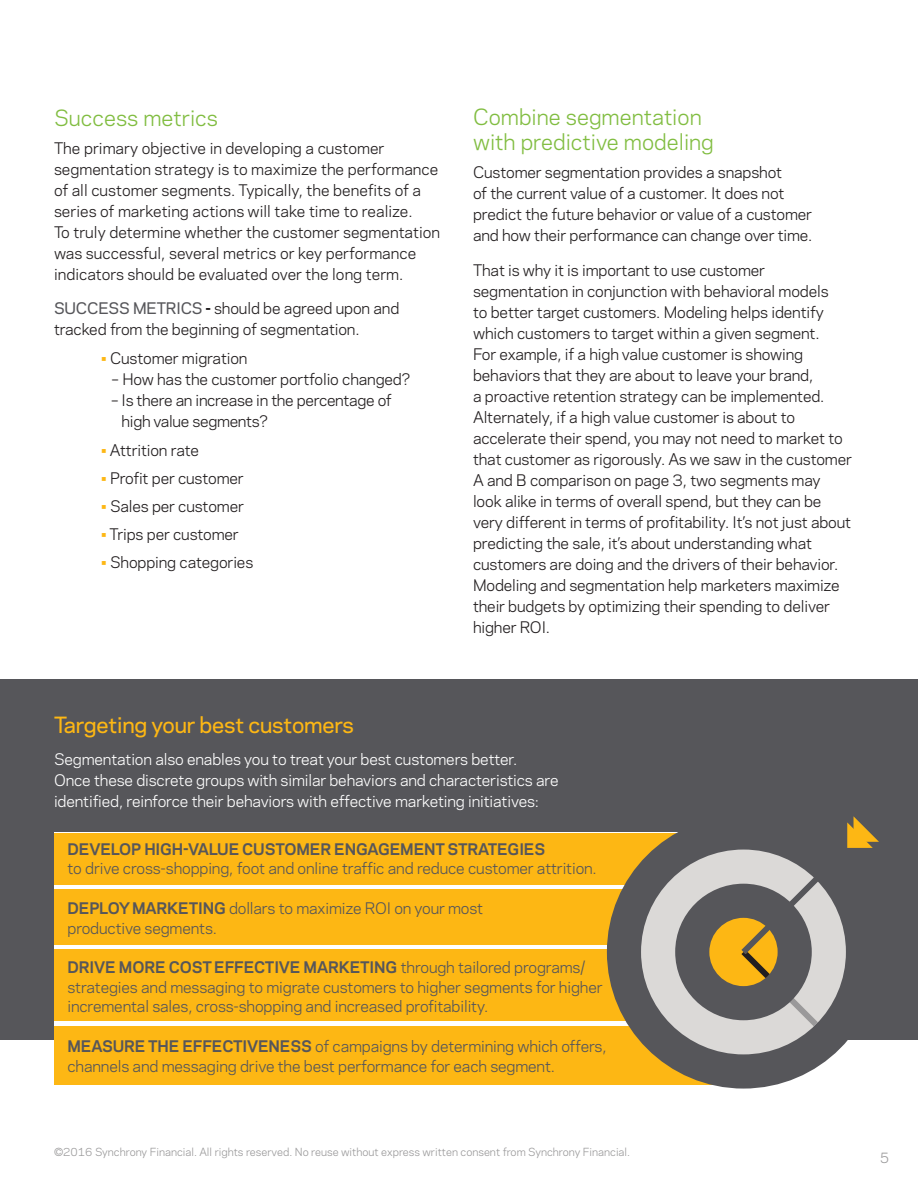
<style>
.page{position:relative;width:918px;height:1188px;background:#fff}
.page>*{position:absolute;margin:0;border:0;box-sizing:border-box;transform-origin:0 0}
.t1{font:21px/25.5px "Polaris";color:#81bd41}
.t2{font:500 21px "Polaris";letter-spacing:-.01em;color:#fdb714}
.t3{font:15px/21px "Polaris";letter-spacing:-.01em;color:#231f20}
.t4{font:15px/19.5px "Polaris";letter-spacing:-.01em;color:#56565a}
.t5{font:15px/21px "Polaris";letter-spacing:-.01em;color:#fff}
.t6{font:13.5px "Polaris";color:#9a999a}
.t7{font:10.5px "Polaris";color:#9a999a}
.s1{font-weight:500;color:#56565a}
.s2{font-weight:700}
.s3{color:#fdb714}
</style>
<div class="page">
<div style="left:0;top:679px;width:918px;height:361px;background:#56565a"></div>
<div style="left:54px;top:833px;width:662px;height:230px;background:#fff"></div>
<div style="left:54px;top:1026px;width:675px;height:58px;background:#fdb714"></div>
<div style="left:54px;top:949px;width:675px;height:72px;background:#fdb714"></div>
<div style="left:54px;top:890px;width:675px;height:55px;background:#fdb714"></div>
<div style="left:54px;top:833px;width:675px;height:52px;background:#fdb714"></div>
<div style="left:607px;top:815px;width:273px;height:274px;background:#56565a;border-radius:50%"></div>
<div style="left:641px;top:850px;width:205px;height:204px;background:#dbd9d7;border-radius:50%"></div>
<div style="left:675px;top:884px;width:137px;height:136px;background:#56565a;border-radius:50%"></div>
<div style="left:709px;top:918px;width:69px;height:68px;background:#fdb714;border-radius:50%"></div>
<svg style="left:741px;top:816px;width:138px;height:234px"></svg>
<p class="t1" style="left:54px;top:104px;width:165px">Success metrics</p>
<p class="t3" style="left:54px;top:137px;width:388px">The primary objective in developing a customer segmentation strategy is to maximize the performance of all customer segments. Typically, the benefits of a series of marketing actions will take time to realize.<br>To truly determine whether the customer segmentation was successful, several metrics or key performance indicators should be evaluated over the long term.</p>
<p class="t3" style="left:54px;top:297px;width:347px"><span class="s1">SUCCESS METRICS</span> <span class="s2">-</span> should be agreed upon and tracked from the beginning of segmentation.</p>
<p class="t3" style="left:101px;top:347px;width:148px"><span class="s3">•</span> Customer migration</p>
<p class="t3" style="left:112px;top:368px;width:300px">– How has the customer portfolio changed?</p>
<p class="t3" style="left:122px;top:389px;width:271px;text-indent:-10px">– Is there an increase in the percentage of high value segments?</p>
<p class="t3" style="left:101px;top:439px;width:99px"><span class="s3">•</span> Attrition rate</p>
<p class="t3" style="left:101px;top:467px;width:144px"><span class="s3">•</span> Profit per customer</p>
<p class="t3" style="left:101px;top:495px;width:144px"><span class="s3">•</span> Sales per customer</p>
<p class="t3" style="left:101px;top:523px;width:139px"><span class="s3">•</span> Trips per customer</p>
<p class="t3" style="left:101px;top:551px;width:154px"><span class="s3">•</span> Shopping categories</p>
<p class="t1" style="left:473px;top:103px;width:242px">Combine segmentation with predictive modeling</p>
<p class="t3" style="left:473px;top:161px;width:341px">Customer segmentation provides a snapshot<br>of the current value of a customer. It does not predict the future behavior or value of a customer and how their performance can change over time.</p>
<p class="t3" style="left:473px;top:258px;width:381px">That is why it is important to use customer segmentation in conjunction with behavioral models<br>to better target customers. Modeling helps identify which customers to target within a given segment.<br>For example, if a high value customer is showing behaviors that they are about to leave your brand,<br>a proactive retention strategy can be implemented.<br>Alternately, if a high value customer is about to accelerate their spend, you may not need to market to that customer as rigorously. As we saw in the customer A and B comparison on page 3, two segments may look alike in terms of overall spend, but they can be very different in terms of profitability. It’s not just about predicting the sale, it’s about understanding what customers are doing and the drivers of their behavior.<br>Modeling and segmentation help marketers maximize their budgets by optimizing their spending to deliver higher ROI.</p>
<p class="t2" style="left:54px;top:709px;width:301px">Targeting your best customers</p>
<p class="t5" style="left:54px;top:748px;width:506px">Segmentation also enables you to treat your best customers better.<br>Once these discrete groups with similar behaviors and characteristics are identified, reinforce their behaviors with effective marketing initiatives:</p>
<p class="t4" style="left:68px;top:839px;width:531px"><span class="s2">DEVELOP HIGH-VALUE CUSTOMER ENGAGEMENT STRATEGIES<br></span>to drive cross-shopping, foot and online traffic and reduce customer attrition.</p>
<p class="t4" style="left:68px;top:898px;width:417px"><span class="s2">DEPLOY MARKETING</span> dollars to maximize ROI on your most productive segments.</p>
<p class="t4" style="left:68px;top:957px;width:537px"><span class="s2">DRIVE MORE COST EFFECTIVE MARKETING</span> through tailored programs/ strategies and messaging to migrate customers to higher segments for higher incremental sales, cross-shopping and increased profitability.</p>
<p class="t4" style="left:68px;top:1036px;width:541px"><span class="s2">MEASURE THE EFFECTIVENESS</span> of campaigns by determining which offers, channels and messaging drive the best performance for each segment.</p>
<p class="t7" style="left:54px;top:1144px;width:578px">©2016 Synchrony Financial. All rights reserved. No reuse without express written consent from Synchrony Financial.</p>
<p class="t6" style="left:880px;top:1148px;width:11px">5</p>
</div>
